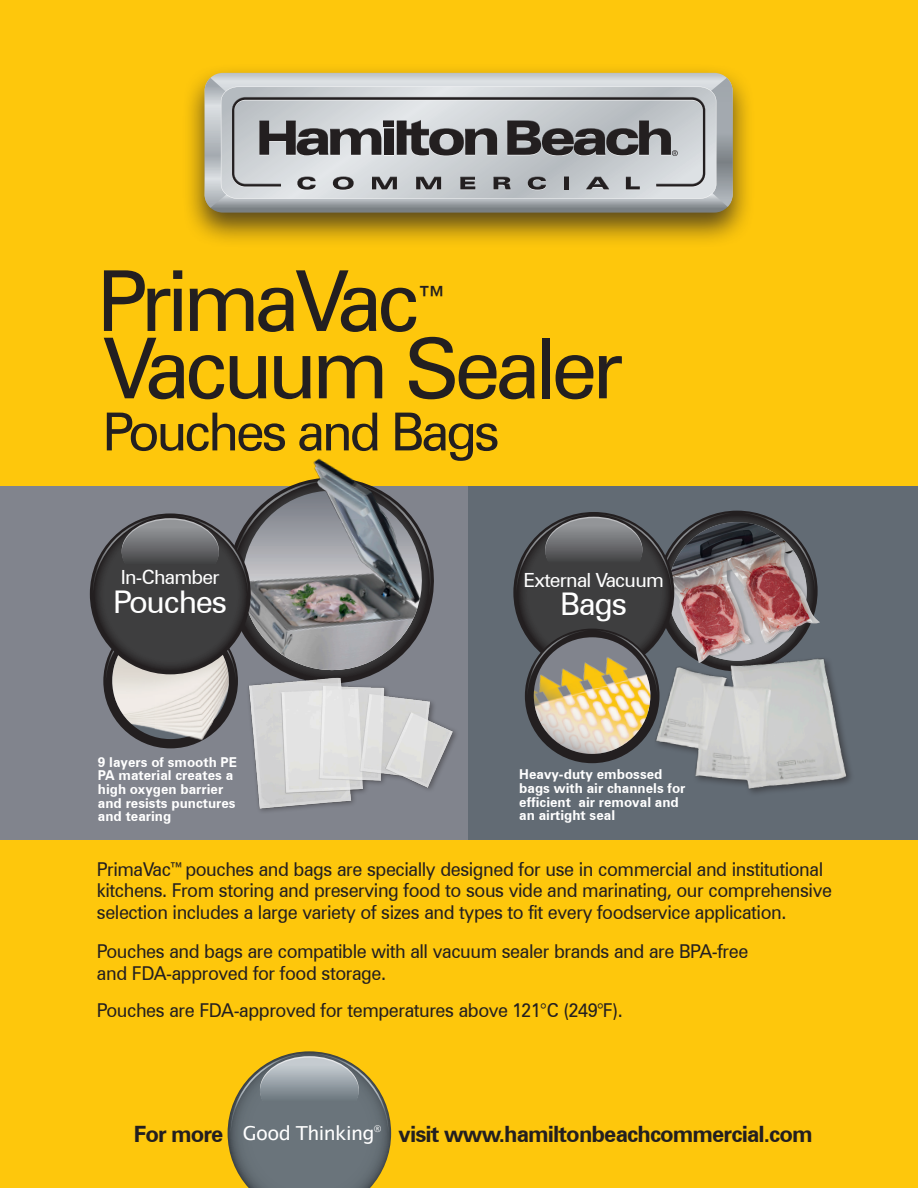
<style>
.page{position:relative;width:918px;height:1188px;background:#fec70c}
.page>*{position:absolute;margin:0;border:0;box-sizing:border-box;transform-origin:0 0}
.t1{font:84.15px "Zurich BT";letter-spacing:-.06em;color:#231f20}
.t2{font:52.5px "Zurich BT";letter-spacing:-.06em;color:#231f20}
.t3{font:31.35px "Zurich BT";letter-spacing:-.04em;color:#fff}
.t4{font:700 22.5px "Zurich BT";letter-spacing:-.04em;color:#231f20}
.t5{font:19.5px "Zurich BT";letter-spacing:-.04em;color:#fff}
.t6{font:19.35px "Lucida Grande";letter-spacing:-.03em;color:#fff}
.t7{font:19.05px/21.5px "Zurich BT";letter-spacing:-.025em;color:#231f20;scale:.95 1}
.t8{font:700 13.65px/13.6px "Zurich BT";color:#fff}
</style>
<div class="page">
<div style="left:0;top:487px;width:918px;height:353px;background:#81848d"></div>
<div style="left:468px;top:487px;width:450px;height:353px;background:#626b74"></div>
<div style="left:182px;top:63px;width:573px;height:185px;background:#231f20;opacity:.75"></div>
<svg style="left:205px;top:73px;width:528px;height:140px;background:#9fa29e"></svg>
<svg style="left:205px;top:78px;width:528px;height:130px;background:#adb0b3"></svg>
<svg style="left:228px;top:1051px;width:163px;height:137px"></svg>
<svg style="left:657px;top:511px;width:161px;height:160px"></svg>
<svg style="left:742px;top:513px;width:73px;height:78px"></svg>
<img style="left:668px;top:522px;width:139px;height:139px;border-radius:69px">
<img style="left:685px;top:598px;width:135px;height:50px">
<svg style="left:513px;top:512px;width:161px;height:161px;background:#3a3a3b"></svg>
<svg style="left:516px;top:513px;width:217px;height:80px"></svg>
<img style="left:655px;top:648px;width:196px;height:145px">
<svg style="left:525px;top:629px;width:135px;height:134px"></svg>
<svg style="left:527px;top:630px;width:62px;height:66px"></svg>
<svg style="left:596px;top:630px;width:61px;height:66px"></svg>
<img style="left:534px;top:643px;width:117px;height:111px">
<img style="left:310px;top:458px;width:44px;height:22px">
<img style="left:237px;top:681px;width:219px;height:131px">
<svg style="left:103px;top:614px;width:135px;height:134px"></svg>
<img style="left:112px;top:681px;width:117px;height:58px">
<img style="left:155px;top:695px;width:59px;height:52px">
<svg style="left:93px;top:480px;width:340px;height:201px"></svg>
<p class="t1" style="left:97px;top:250px;width:352px">PrimaVac<sup>™</sup></p>
<p class="t1" style="left:102px;top:317px;width:523px">Vacuum Sealer</p>
<p class="t2" style="left:102px;top:400px;width:399px">Pouches and Bags</p>
<p class="t5" style="left:121px;top:565px;width:100px">In-Chamber</p>
<p class="t3" style="left:113px;top:583px;width:116px">Pouches</p>
<p class="t8" style="left:98px;top:755px;width:141px">9 layers of smooth PE<br>PA material creates a high oxygen barrier and resists punctures and tearing</p>
<p class="t5" style="left:524px;top:568px;width:142px">External Vacuum</p>
<p class="t3" style="left:560px;top:585px;width:68px">Bags</p>
<p class="t8" style="left:519px;top:768px;width:168px">Heavy-duty embossed bags with air channels for efficient air removal and an airtight seal</p>
<p class="t7" style="left:97px;top:858px;width:775px">PrimaVac™ pouches and bags are specially designed for use in commercial and institutional kitchens. From storing and preserving food to sous vide and marinating, our comprehensive selection includes a large variety of sizes and types to fit every foodservice application.</p>
<p class="t7" style="left:97px;top:941px;width:687px">Pouches and bags are compatible with all vacuum sealer brands and are BPA-free and FDA-approved for food storage.</p>
<p class="t7" style="left:97px;top:999px;width:555px">Pouches are FDA-approved for temperatures above 121°C (249°F).</p>
<p class="t6" style="left:243px;top:1122px;width:140px">Good Thinking<sup>®</sup></p>
<p class="t4" style="left:134px;top:1120px;width:91px">For more</p>
<p class="t4" style="left:399px;top:1120px;width:416px">visit www.hamiltonbeachcommercial.com</p>
</div>
